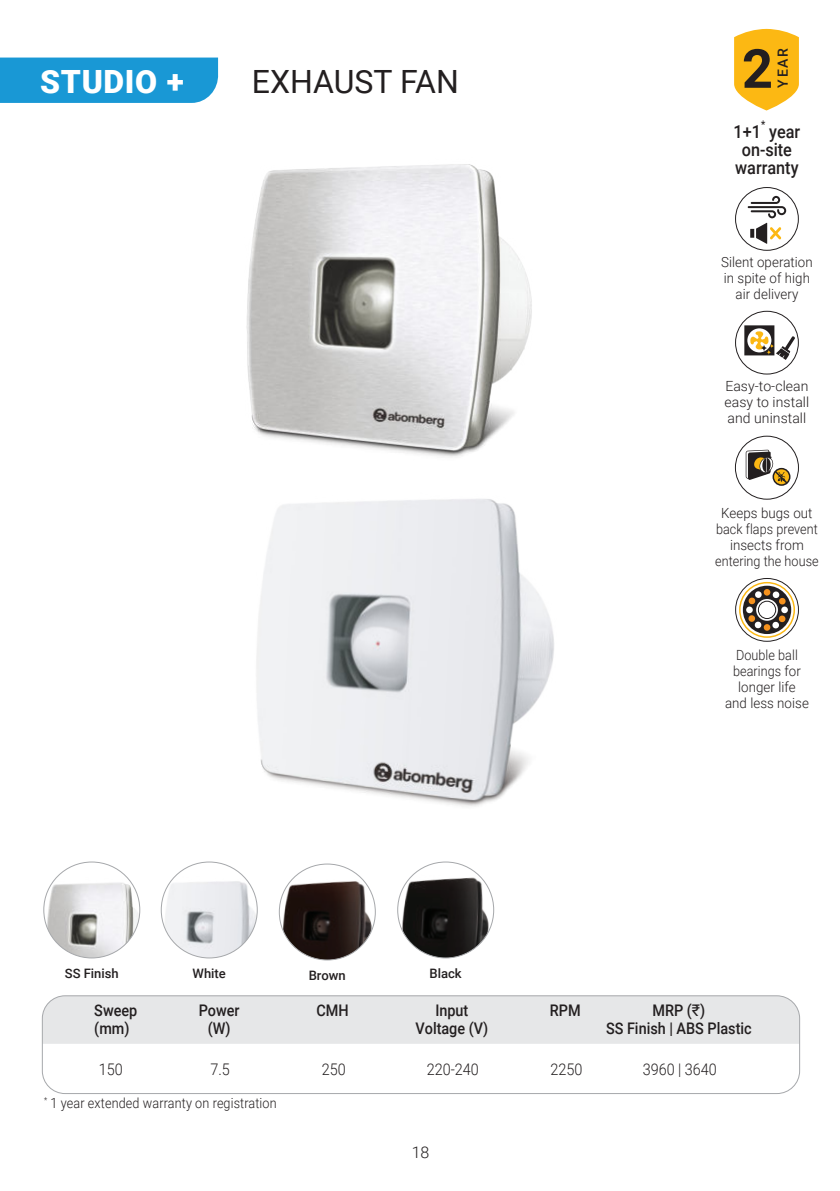
<style>
.page{position:relative;width:840px;height:1191px;background:#fff}
.page>*{position:absolute;margin:0;border:0;box-sizing:border-box;transform-origin:0 0}
.t1{font:700 54px "Roboto";color:#231f20}
.t2{font:32px "Roboto";color:#231f20}
.t3{font:900 32px "Roboto";letter-spacing:.02em;color:#fff}
.t4{font:500 18px "Roboto";color:#231f20;scale:.9 1}
.t5{font:500 16px "Roboto";color:#231f20;scale:.9 1}
.t6{font:300 16px "Roboto";color:#231f20;scale:.9 1}
.t7{font:300 16px "Roboto";color:#231f20}
.t8{font:300 14px/16px "Roboto";letter-spacing:.005em;color:#231f20;text-align:center;scale:.95 1}
.t9{font:300 14px/16px "Roboto";letter-spacing:.005em;color:#231f20;text-align:center;scale:.9 1}
.t10{font:300 14px/16px "Roboto";letter-spacing:.005em;color:#231f20;text-align:justify}
.t11{font:500 14px "Roboto";color:#231f20}
.t12{font:500 13px "Roboto";color:#231f20}
.t13{font:500 10.4px "Roboto";color:#231f20;scale:.9 1}
.s1{font-weight:400}
</style>
<div class="page">
<img style="left:256px;top:499px;width:298px;height:308px">
<img style="left:246px;top:164px;width:286px;height:293px">
<div style="left:42px;top:995px;width:757px;height:48px;background:#e6e7e8"></div>
<div style="left:42px;top:995px;width:757px;height:99px;border:1px solid #a6a8ab;border-radius:23px"></div>
<div style="left:0;top:58px;width:218px;height:45px;background:#1998d5"></div>
<div style="left:734px;top:187px;width:64px;height:64px;border:1px solid #231f20;border-radius:50%"></div>
<svg style="left:747px;top:196px;width:38px;height:48px"></svg>
<svg style="left:734px;top:578px;width:64px;height:63px"></svg>
<svg style="left:742px;top:586px;width:48px;height:48px"></svg>
<div style="left:757px;top:601px;width:18px;height:18px;border:1px solid #231f20;border-radius:50%"></div>
<div style="left:738px;top:582px;width:56px;height:56px;border:1px solid #fcb813;border-radius:50%"></div>
<div style="left:734px;top:311px;width:64px;height:63px;border:1px solid #231f20;border-radius:50%"></div>
<svg style="left:744px;top:325px;width:50px;height:35px"></svg>
<svg style="left:734px;top:29px;width:64px;height:81px;background:#fcc133"></svg>
<div style="left:734px;top:436px;width:64px;height:63px;border:1px solid #231f20;border-radius:50%"></div>
<div style="left:772px;top:468px;width:18px;height:18px;border:2px solid #231f20;border-radius:50%"></div>
<svg style="left:745px;top:450px;width:44px;height:35px"></svg>
<img style="left:161px;top:875px;width:96px;height:83px">
<img style="left:44px;top:877px;width:96px;height:81px">
<img style="left:280px;top:877px;width:95px;height:83px">
<img style="left:399px;top:873px;width:94px;height:85px">
<h2 class="t3" style="left:40px;top:64px;width:145px">STUDIO +</h2>
<h2 class="t2" style="left:252px;top:69px;width:208px">EXHAUST FAN</h2>
<p class="t12" style="left:65px;top:967px;width:55px">SS Finish</p>
<p class="t12" style="left:192px;top:967px;width:35px">White</p>
<p class="t12" style="left:308px;top:969px;width:39px">Brown</p>
<p class="t12" style="left:429px;top:967px;width:34px">Black</p>
<p class="t11" style="left:776px;top:88px;width:41px;rotate:-90deg">YEAR</p>
<h1 class="t1" style="left:741px;top:47px;width:33px">2</h1>
<p class="t13" style="left:760px;top:119px;width:6px">*</p>
<p class="t4" style="left:733px;top:124px;width:32px">1+1</p>
<p class="t4" style="left:768px;top:124px;width:36px">year</p>
<p class="t4" style="left:741px;top:142px;width:57px">on-site</p>
<p class="t4" style="left:734px;top:160px;width:72px">warranty</p>
<p class="t8" style="left:720px;top:255px;width:98px">Silent operation in spite of high air delivery</p>
<p class="t10" style="left:724px;top:379px;width:86px">Easy-to-clean easy to install and uninstall</p>
<p class="t8" style="left:714px;top:506px;width:110px">Keeps bugs out back flaps prevent insects from entering the house</p>
<p class="t9" style="left:724px;top:648px;width:95px">Double ball bearings for longer life<br>and less noise</p>
<p class="t5" style="left:94px;top:1003px;width:49px">Sweep</p>
<p class="t5" style="left:199px;top:1003px;width:47px">Power</p>
<p class="t5" style="left:316px;top:1003px;width:37px">CMH</p>
<p class="t5" style="left:435px;top:1003px;width:38px">Input</p>
<p class="t5" style="left:549px;top:1003px;width:36px">RPM</p>
<p class="t5" style="left:652px;top:1003px;width:60px">MRP (<span class="s1">₹</span>)</p>
<p class="t5" style="left:94px;top:1021px;width:41px">(mm)</p>
<p class="t5" style="left:208px;top:1021px;width:27px">(W)</p>
<p class="t5" style="left:415px;top:1021px;width:82px">Voltage (V)</p>
<p class="t5" style="left:605px;top:1021px;width:163px">SS Finish | ABS Plastic</p>
<p class="t6" style="left:99px;top:1062px;width:28px">150</p>
<p class="t6" style="left:210px;top:1062px;width:23px">7.5</p>
<p class="t6" style="left:321px;top:1062px;width:28px">250</p>
<p class="t6" style="left:426px;top:1062px;width:59px">220-240</p>
<p class="t6" style="left:550px;top:1062px;width:37px">2250</p>
<p class="t6" style="left:642px;top:1062px;width:84px">3960 | 3640</p>
<p class="t9" style="left:44px;top:1096px;width:260px"><sup>*</sup> 1 year extended warranty on registration</p>
<p class="t7" style="left:411px;top:1145px;width:19px">18</p>
</div>
